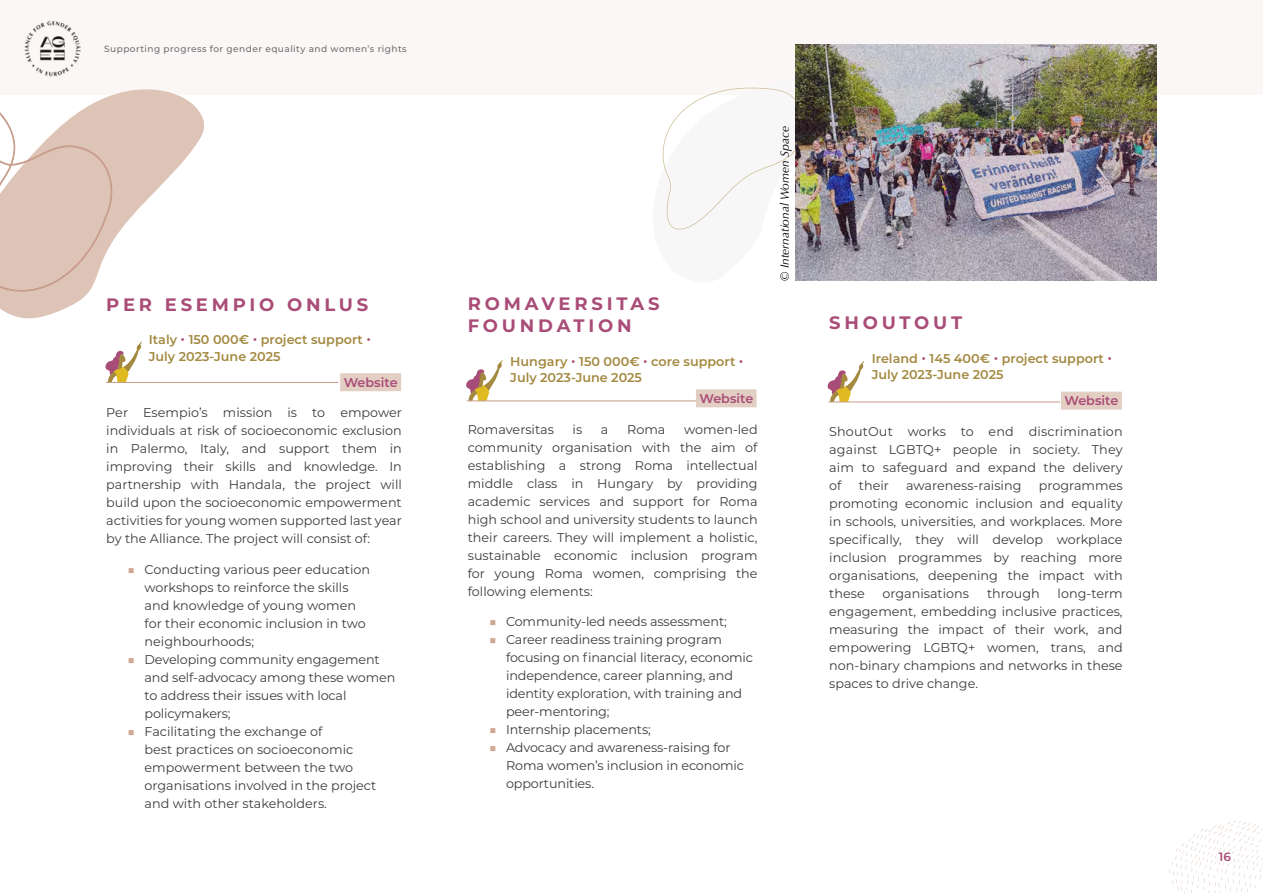
<style>
.page{position:relative;width:1263px;height:893px;background:#fff}
.page>*{position:absolute;margin:0;border:0;box-sizing:border-box;transform-origin:0 0}
.t1{font:700 18px/21.6px "Montserrat";letter-spacing:.21em;color:#a94c77}
.t2{font:12.75px/18px "Montserrat";letter-spacing:-.005em;color:#3c3c3b;text-align:justify}
.t3{font:600 12.75px/16.5px "Montserrat";color:#a38940}
.t4{font:600 12.75px "Montserrat";color:#a94c77}
.t5{font:italic 12px "Optima";color:#000}
.t6{font:600 12px "Montserrat Alternates";color:#a94c77}
.t7{font:500 9px "Montserrat";letter-spacing:.05em;color:#706f6f}
.s1{color:#a94c77}
.s2{color:#cfa895}
</style>
<div class="page">
<svg style="left:1169px;top:820px;width:94px;height:73px"></svg>
<div style="left:0;top:0;width:1263px;height:95px;background:#fbf7f6"></div>
<img style="left:25px;top:20px;width:56px;height:56px">
<svg style="left:662px;top:87px;width:133px;height:143px"></svg>
<svg style="left:0;top:89px;width:204px;height:230px"></svg>
<svg style="left:0;top:98px;width:113px;height:198px"></svg>
<svg style="left:466px;top:360px;width:230px;height:41px"></svg>
<div style="left:340px;top:373px;width:61px;height:18px;background:#e3cec3"></div>
<div style="left:696px;top:389px;width:60px;height:18px;background:#e3cec3"></div>
<div style="left:1061px;top:392px;width:61px;height:18px;background:#e3cec3"></div>
<img style="left:795px;top:45px;width:361px;height:236px">
<svg style="left:105px;top:342px;width:233px;height:41px"></svg>
<svg style="left:827px;top:361px;width:234px;height:41px"></svg>
<p class="t7" style="left:104px;top:42px;width:304px">Supporting progress for gender equality and women’s rights</p>
<h1 class="t1" style="left:106px;top:293px;width:264px">PER ESEMPIO ONLUS</h1>
<p class="t3" style="left:149px;top:331px;width:224px">Italy <span class="s1">•</span> 150 000€ <span class="s1">•</span> project support <span class="s1">•<br></span>July 2023-June 2025</p>
<p class="t4" style="left:344px;top:373px;width:55px">Website</p>
<p class="t2" style="left:106px;top:403px;width:297px">Per Esempio’s mission is to empower individuals at risk of socioeconomic exclusion in Palermo, Italy, and support them in improving their skills and knowledge. In partnership with Handala, the project will build upon the socioeconomic empowerment activities for young women supported last year by the Alliance. The project will consist of:</p>
<p class="t2" style="left:145px;top:560px;width:227px;text-align:left;text-indent:-17px"><span class="s2">■</span> Conducting various peer education workshops to reinforce the skills and knowledge of young women for their economic inclusion in two neighbourhoods;</p>
<p class="t2" style="left:145px;top:650px;width:252px;text-align:left;text-indent:-17px"><span class="s2">■</span> Developing community engagement and self-advocacy among these women to address their issues with local policymakers;</p>
<p class="t2" style="left:145px;top:722px;width:233px;text-align:left;text-indent:-17px"><span class="s2">■</span> Facilitating the exchange of<br>best practices on socioeconomic empowerment between the two organisations involved in the project and with other stakeholders.</p>
<h1 class="t1" style="left:468px;top:292px;width:193px">ROMAVERSITAS<br>FOUNDATION</h1>
<p class="t3" style="left:510px;top:352px;width:235px">Hungary <span class="s1">•</span> 150 000€ <span class="s1">•</span> core support <span class="s1">•<br></span>July 2023-June 2025</p>
<p class="t4" style="left:699px;top:389px;width:55px">Website</p>
<p class="t2" style="left:468px;top:420px;width:88px">Romaversitas</p>
<p class="t2" style="left:573px;top:420px;width:11px">is</p>
<p class="t2" style="left:601px;top:420px;width:9px">a</p>
<p class="t2" style="left:627px;top:420px;width:40px">Roma</p>
<p class="t2" style="left:468px;top:420px;width:291px;text-indent:216px">women-led community organisation with the aim of establishing a strong Roma intellectual middle class in Hungary by providing academic services and support for Roma high school and university students to launch their careers. They will implement a holistic, sustainable economic inclusion program for young Roma women, comprising the following elements:</p>
<p class="t2" style="left:489px;top:612px;width:239px"><span class="s2">■</span> Community-led needs assessment;</p>
<p class="t2" style="left:506px;top:630px;width:249px;text-align:left;text-indent:-17px"><span class="s2">■</span> Career readiness training program focusing on financial literacy, economic independence, career planning, and identity exploration, with training and peer-mentoring;</p>
<p class="t2" style="left:489px;top:720px;width:163px"><span class="s2">■</span> Internship placements;</p>
<p class="t2" style="left:506px;top:738px;width:240px;text-align:left;text-indent:-17px"><span class="s2">■</span> Advocacy and awareness-raising for<br>Roma women’s inclusion in economic opportunities.</p>
<p class="t5" style="left:778px;top:281px;width:156px;rotate:-90deg">© International Women Space</p>
<h1 class="t1" style="left:829px;top:311px;width:134px">SHOUTOUT</h1>
<p class="t3" style="left:872px;top:349px;width:242px">Ireland <span class="s1">•</span> 145 400€ <span class="s1">•</span> project support <span class="s1">•<br></span>July 2023-June 2025</p>
<p class="t4" style="left:1064px;top:392px;width:55px">Website</p>
<p class="t2" style="left:829px;top:422px;width:295px">ShoutOut works to end discrimination against LGBTQ+ people in society. They aim to safeguard and expand the delivery of</p>
<p class="t2" style="left:859px;top:476px;width:32px">their</p>
<p class="t2" style="left:906px;top:476px;width:117px">awareness-raising</p>
<p class="t2" style="left:829px;top:476px;width:295px;text-indent:210px">programmes promoting economic inclusion and equality in schools, universities, and workplaces. More specifically, they will develop workplace inclusion programmes by reaching more organisations, deepening the impact with these</p>
<p class="t2" style="left:829px;top:584px;width:295px;text-indent:228px">long-term engagement, embedding inclusive practices, measuring the impact of their work, and empowering LGBTQ+ women, trans, and non-binary champions and networks in these spaces to drive change.</p>
<p class="t2" style="left:883px;top:584px;width:88px">organisations</p>
<p class="t2" style="left:987px;top:584px;width:54px">through</p>
<p class="t6" style="left:1219px;top:848px;width:14px">16</p>
</div>
